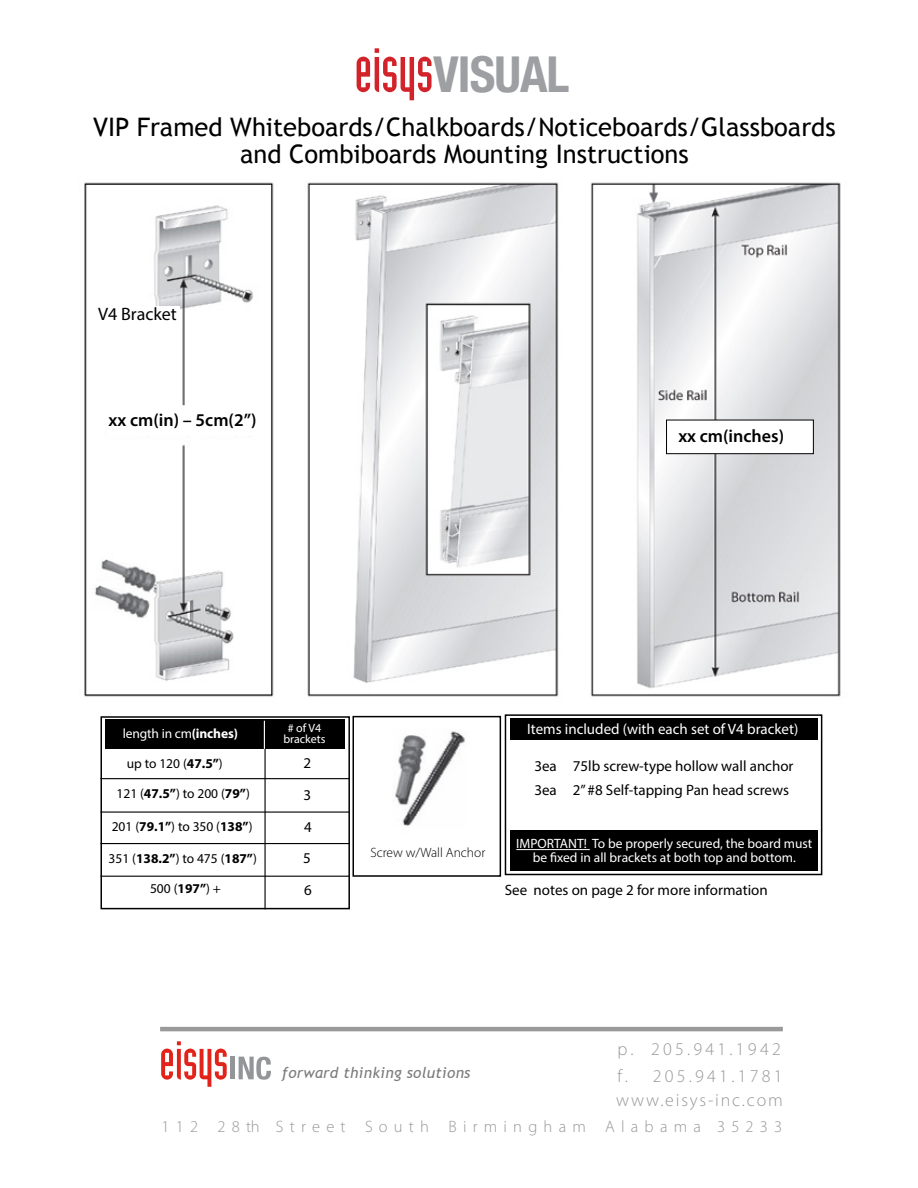
<style>
.page{position:relative;width:918px;height:1188px;background:#fff}
.page>*{position:absolute;margin:0;border:0;box-sizing:border-box;transform-origin:0 0}
.t1{font:700 condensed 49.5px "Helvetica Neue";letter-spacing:-.02em;color:#9d9fa2}
.t2{font:25.5px/27px "Trebuchet MS";color:#000;text-align:center}
.t3{font:300 18px/27px "Myriad Pro";letter-spacing:.18em;color:#989898}
.t4{font:600 18px "Myriad Pro";color:#000}
.t5{font:300 18px "Myriad Pro";letter-spacing:.1em;color:#989898}
.t6{font:18px "Myriad Pro";color:#000}
.t7{font:300 16.5px "Myriad Pro";color:#989898}
.t8{font:italic 15.15px "Trebuchet MS";letter-spacing:.02em;color:#7a7b7b}
.t9{font:15px/24px "Myriad Pro";color:#000}
.t10{font:15px "Myriad Pro";color:#fff}
.t11{font:13.5px/13.5px "Myriad Pro";color:#fff;text-align:center}
.t12{font:13.5px "Myriad Pro";color:#000}
.t13{font:300 13.5px "Myriad Pro";color:#000}
.t14{font:12px/10.5px "Myriad Pro";color:#fff;text-align:center}
.s1{font-family:"Industria Solid A";font-weight:400;font-stretch:normal;font-size:60.9px;color:#d2232a}
.s2{font-weight:700}
</style>
<div class="page">
<hr style="left:160px;top:1027px;width:623px;height:4px;background:#9b9a9a">
<svg style="left:161px;top:1041px;width:66px;height:46px"></svg>
<hr style="left:231px;top:1057px;width:4px;height:22px;background:#939598">
<svg style="left:239px;top:1057px;width:32px;height:23px"></svg>
<img style="left:84px;top:182px;width:757px;height:515px">
<div style="left:94px;top:307px;width:86px;height:41px;background:#fff"></div>
<div style="left:107px;top:405px;width:155px;height:32px;background:#fff"></div>
<div style="left:667px;top:420px;width:146px;height:34px;background:#fff"></div>
<div style="left:666px;top:420px;width:148px;height:34px;border:1px solid #000"></div>
<div style="left:106px;top:720px;width:239px;height:29px;background:#000"></div>
<div style="left:100px;top:716px;width:250px;height:193px;border:2px solid #000"></div>
<hr style="left:264px;top:749px;width:2px;height:160px;background:#000">
<svg style="left:264px;top:721px;width:1px;height:28px"></svg>
<hr style="left:100px;top:778px;width:249px;height:1px;background:#000">
<hr style="left:100px;top:843px;width:249px;height:1px;background:#000">
<hr style="left:100px;top:812px;width:249px;height:1px;background:#000">
<div style="left:511px;top:718px;width:307px;height:22px;background:#000"></div>
<div style="left:511px;top:830px;width:307px;height:41px;background:#000"></div>
<div style="left:505px;top:714px;width:317px;height:161px;border:2px solid #000"></div>
<hr style="left:516px;top:849px;width:74px;height:1px;background:#fff">
<div style="left:352px;top:716px;width:149px;height:161px;border:2px solid #000"></div>
<img style="left:395px;top:731px;width:70px;height:95px">
<hr style="left:100px;top:876px;width:249px;height:1px;background:#000">
<h1 class="t1" style="left:354px;top:33px;width:217px"><span class="s1">eisys</span>VISUAL</h1>
<h2 class="t2" style="left:93px;top:114px;width:744px">VIP Framed Whiteboards/Chalkboards/Noticeboards/Glassboards and Combiboards Mounting Instructions</h2>
<p class="t6" style="left:98px;top:303px;width:80px">V4 Bracket</p>
<p class="t4" style="left:109px;top:409px;width:149px">xx cm(in) – 5cm(2”)</p>
<p class="t4" style="left:678px;top:425px;width:107px">xx cm(inches)</p>
<p class="t11" style="left:123px;top:726px;width:117px">length in cm<span class="s2">(inches)</span></p>
<p class="t14" style="left:283px;top:723px;width:44px"># of V4 brackets</p>
<p class="t12" style="left:127px;top:755px;width:98px">up to 120 (<span class="s2">47.5”</span>)</p>
<p class="t12" style="left:117px;top:786px;width:135px">121 (<span class="s2">47.5”</span>) to 200 (<span class="s2">79”</span>)</p>
<p class="t9" style="left:304px;top:814px;width:9px">4</p>
<p class="t9" style="left:304px;top:751px;width:9px">2</p>
<p class="t9" style="left:303px;top:783px;width:9px">3</p>
<p class="t12" style="left:112px;top:818px;width:142px">201 (<span class="s2">79.1”</span>) to 350 (<span class="s2">138”</span>)</p>
<p class="t12" style="left:109px;top:850px;width:150px">351 (<span class="s2">138.2”</span>) to 475 (<span class="s2">187”</span>)</p>
<p class="t9" style="left:303px;top:845px;width:9px">5</p>
<p class="t13" style="left:370px;top:844px;width:117px">Screw w/Wall Anchor</p>
<p class="t10" style="left:527px;top:720px;width:273px">Items included (with each set of V4 bracket)</p>
<p class="t9" style="left:534px;top:753px;width:261px">3ea 75lb screw-type hollow wall anchor<br>3ea 2” #8 Self-tapping Pan head screws</p>
<p class="t11" style="left:516px;top:837px;width:298px">IMPORTANT! To be properly secured, the board must be fixed in all brackets at both top and bottom.</p>
<p class="t12" style="left:150px;top:880px;width:72px">500 (<span class="s2">197”</span>) +</p>
<p class="t9" style="left:304px;top:878px;width:9px">6</p>
<p class="t9" style="left:505px;top:878px;width:265px">See notes on page 2 for more information</p>
<p class="t3" style="left:617px;top:1035px;width:167px">p. 205.941.1942 f. 205.941.1781</p>
<p class="t5" style="left:616px;top:1090px;width:168px">www.eisys-inc.com</p>
<p class="t7" style="left:162px;top:1117px;width:622px">1 1 2 2 8 th S t r e e t S o u t h B i r m i n g h a m A l a b a m a 3 5 2 3 3</p>
<p class="t8" style="left:282px;top:1064px;width:190px">forward thinking solutions</p>
</div>
